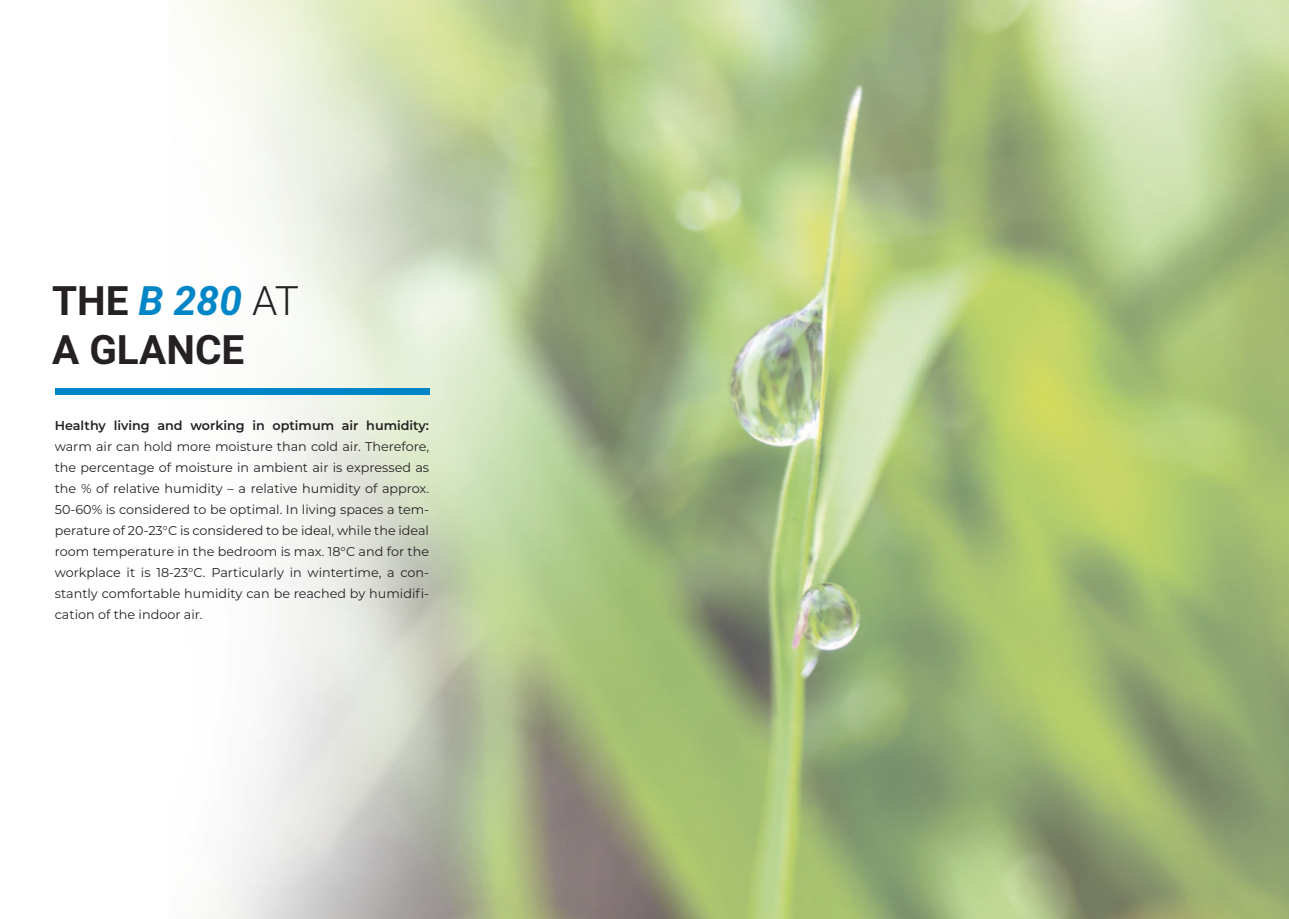
<style>
.page{position:relative;width:1289px;height:919px;background:#fff}
.page>*{position:absolute;margin:0;border:0;box-sizing:border-box;transform-origin:0 0}
.t1{font:700 40.5px/48.6px "Roboto";color:#252122}
.t2{font:12.75px/21px "Montserrat";color:#252122;text-align:justify}
.t3{font:600 12.75px "Montserrat";color:#252122}
.s1{font-style:italic;color:#0086c7}
.s2{font-weight:300}
</style>
<div class="page">
<img style="left:55px;top:0;width:1233px;height:918px">
<div style="left:55px;top:388px;width:374px;height:6px;background:#0086c7"></div>
<h1 class="t1" style="left:52px;top:280px;width:249px">THE <span class="s1">B 280</span> <span class="s2">AT<br></span>A GLANCE</h1>
<p class="t3" style="left:55px;top:420px;width:376px">Healthy living and working in optimum air humidity:</p>
<p class="t2" style="left:55px;top:437px;width:376px">warm air can hold more moisture than cold air. Therefore, the percentage of moisture in ambient air is expressed as the % of relative humidity – a relative humidity of approx.<br>50-60% is considered to be optimal. In living spaces a tem&shy;perature of 20-23°C is considered to be ideal, while the ideal room temperature in the bedroom is max. 18°C and for the workplace it is 18-23°C. Particularly in wintertime, a con&shy;stantly comfortable humidity can be reached by humidifi&shy;cation of the indoor air.</p>
</div>
